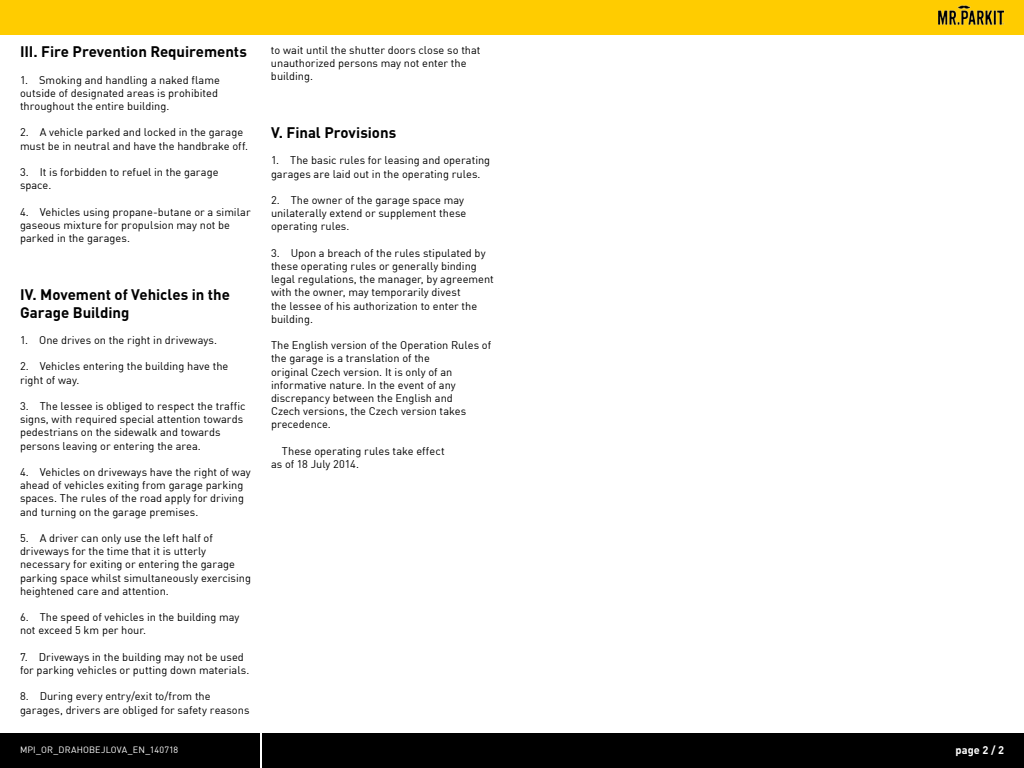
<style>
.page{position:relative;width:1024px;height:768px;background:#fff}
.page>*{position:absolute;margin:0;border:0;box-sizing:border-box;transform-origin:0 0}
.t1{font:700 15px/18px "DINCE";letter-spacing:-.005em;color:#000}
.t2{font:11px/13.2px "DINCE";color:#000}
.t3{font:700 11px "DINCE";color:#fff}
.t4{font:9px "DINCE";letter-spacing:.01em;color:#fff}
</style>
<div class="page">
<div style="left:0;top:0;width:1024px;height:35px;background:#fc0"></div>
<img style="left:938px;top:5px;width:67px;height:20px">
<div style="left:262px;top:733px;width:762px;height:35px;background:#000"></div>
<div style="left:0;top:733px;width:260px;height:35px;background:#000"></div>
<h1 class="t1" style="left:20px;top:42px;width:229px">III. Fire Prevention Requirements</h1>
<p class="t2" style="left:20px;top:73px;width:201px">1. Smoking and handling a naked flame outside of designated areas is prohibited throughout the entire building.</p>
<p class="t2" style="left:20px;top:126px;width:230px">2. A vehicle parked and locked in the garage must be in neutral and have the handbrake off.</p>
<p class="t2" style="left:20px;top:165px;width:200px">3. It is forbidden to refuel in the garage space.</p>
<p class="t2" style="left:20px;top:205px;width:232px">4. Vehicles using propane-butane or a similar gaseous mixture for propulsion may not be parked in the garages.</p>
<h1 class="t1" style="left:20px;top:284px;width:211px">IV. Movement of Vehicles in the<br>Garage Building</h1>
<p class="t2" style="left:20px;top:333px;width:199px">1. One drives on the right in driveways.</p>
<p class="t2" style="left:20px;top:360px;width:210px">2. Vehicles entering the building have the right of way.</p>
<p class="t2" style="left:20px;top:399px;width:227px">3. The lessee is obliged to respect the traffic signs, with required special attention towards pedestrians on the sidewalk and towards persons leaving or entering the area.</p>
<p class="t2" style="left:20px;top:465px;width:232px">4. Vehicles on driveways have the right of way ahead of vehicles exiting from garage parking spaces. The rules of the road apply for driving and turning on the garage premises.</p>
<p class="t2" style="left:20px;top:531px;width:232px">5. A driver can only use the left half of driveways for the time that it is utterly necessary for exiting or entering the garage parking space whilst simultaneously exercising heightened care and attention.</p>
<p class="t2" style="left:20px;top:610px;width:221px">6. The speed of vehicles in the building may not exceed 5 km per hour.</p>
<p class="t2" style="left:20px;top:650px;width:231px">7. Driveways in the building may not be used for parking vehicles or putting down materials.</p>
<p class="t2" style="left:20px;top:690px;width:231px">8. During every entry/exit to/from the garages, drivers are obliged for safety reasons</p>
<p class="t2" style="left:271px;top:43px;width:211px">to wait until the shutter doors close so that unauthorized persons may not enter the building.</p>
<h1 class="t1" style="left:271px;top:123px;width:127px">V. Final Provisions</h1>
<p class="t2" style="left:271px;top:154px;width:221px">1. The basic rules for leasing and operating garages are laid out in the operating rules.</p>
<p class="t2" style="left:271px;top:193px;width:197px">2. The owner of the garage space may unilaterally extend or supplement these operating rules.</p>
<p class="t2" style="left:271px;top:246px;width:224px">3. Upon a breach of the rules stipulated by these operating rules or generally binding legal regulations, the manager, by agreement with the owner, may temporarily divest<br>the lessee of his authorization to enter the building.</p>
<p class="t2" style="left:271px;top:338px;width:222px">The English version of the Operation Rules of the garage is a translation of the<br>original Czech version. It is only of an informative nature. In the event of any discrepancy between the English and<br>Czech versions, the Czech version takes precedence.</p>
<p class="t2" style="left:271px;top:444px;width:175px;text-indent:11px">These operating rules take effect as of 18 July 2014.</p>
<p class="t4" style="left:20px;top:744px;width:160px">MPI_OR_DRAHOBEJLOVA_EN_140718</p>
<p class="t3" style="left:956px;top:743px;width:50px">page 2 / 2</p>
</div>
